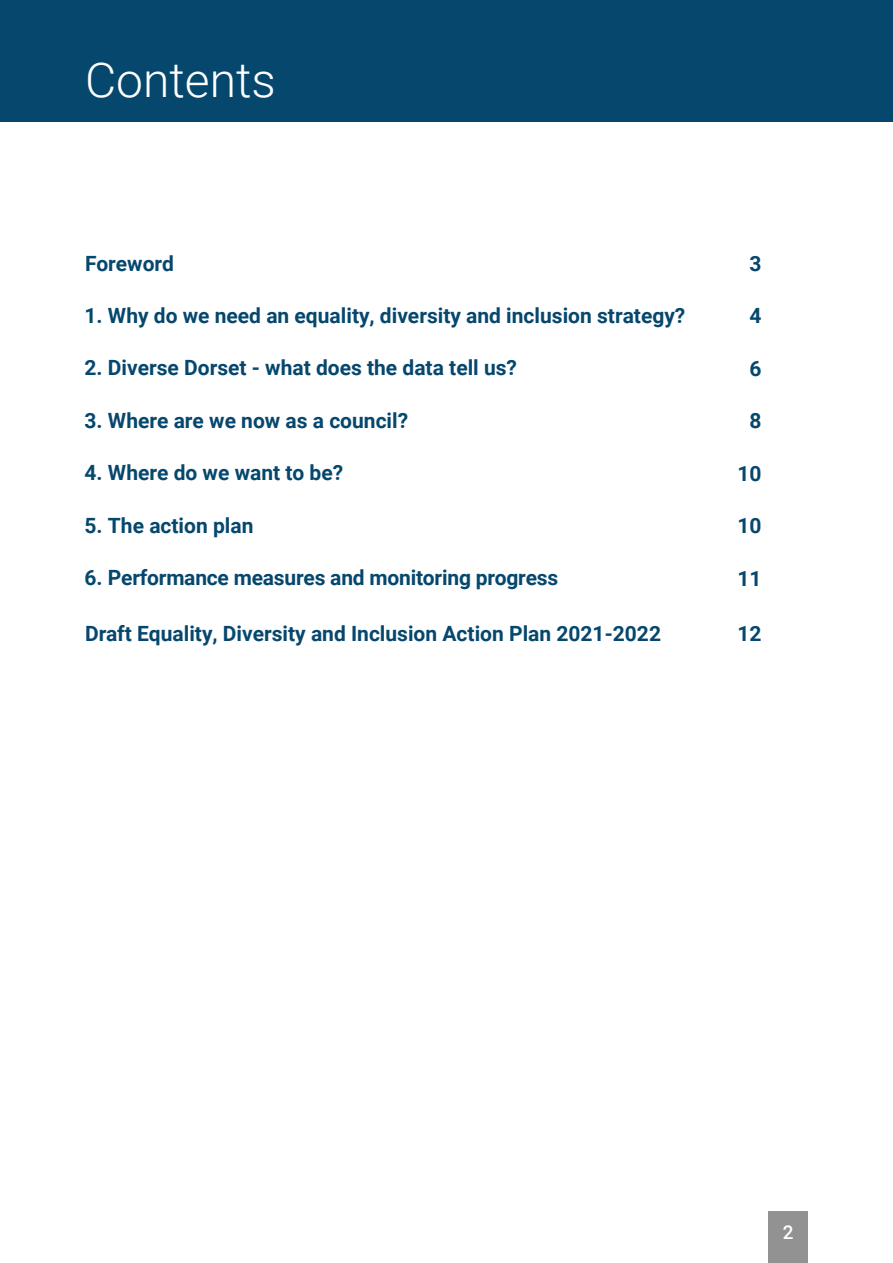
<style>
.page{position:relative;width:893px;height:1263px;background:#fff}
.page>*{position:absolute;margin:0;border:0;box-sizing:border-box;transform-origin:0 0}
.t1{font:300 48px "Roboto";color:#fff}
.t2{font:700 21px "Roboto";color:#06476d}
.t3{font:500 18.9px "Roboto";color:#fff}
</style>
<div class="page">
<div style="left:768px;top:1212px;width:40px;height:51px;background:#929292"></div>
<div style="left:0;top:0;width:893px;height:121px;background:#06476d"></div>
<h1 class="t1" style="left:85px;top:46px;width:192px">Contents</h1>
<p class="t2" style="left:85px;top:249px;width:90px">Foreword</p>
<p class="t2" style="left:750px;top:249px;width:14px">3</p>
<p class="t2" style="left:750px;top:301px;width:14px">4</p>
<p class="t2" style="left:750px;top:354px;width:14px">6</p>
<p class="t2" style="left:750px;top:406px;width:14px">8</p>
<p class="t2" style="left:737px;top:459px;width:26px">10</p>
<p class="t2" style="left:737px;top:511px;width:26px">10</p>
<p class="t2" style="left:85px;top:300px;width:602px">1. Why do we need an equality, diversity and inclusion strategy?</p>
<p class="t2" style="left:85px;top:353px;width:434px">2. Diverse Dorset - what does the data tell us?</p>
<p class="t2" style="left:85px;top:405px;width:325px">3. Where are we now as a council?</p>
<p class="t2" style="left:85px;top:458px;width:260px">4. Where do we want to be?</p>
<p class="t2" style="left:85px;top:510px;width:170px">5. The action plan</p>
<p class="t2" style="left:85px;top:563px;width:475px">6. Performance measures and monitoring progress</p>
<p class="t2" style="left:737px;top:564px;width:26px">11</p>
<p class="t2" style="left:85px;top:619px;width:577px">Draft Equality, Diversity and Inclusion Action Plan 2021-2022</p>
<p class="t2" style="left:737px;top:619px;width:26px">12</p>
<p class="t3" style="left:783px;top:1219px;width:12px">2</p>
</div>
